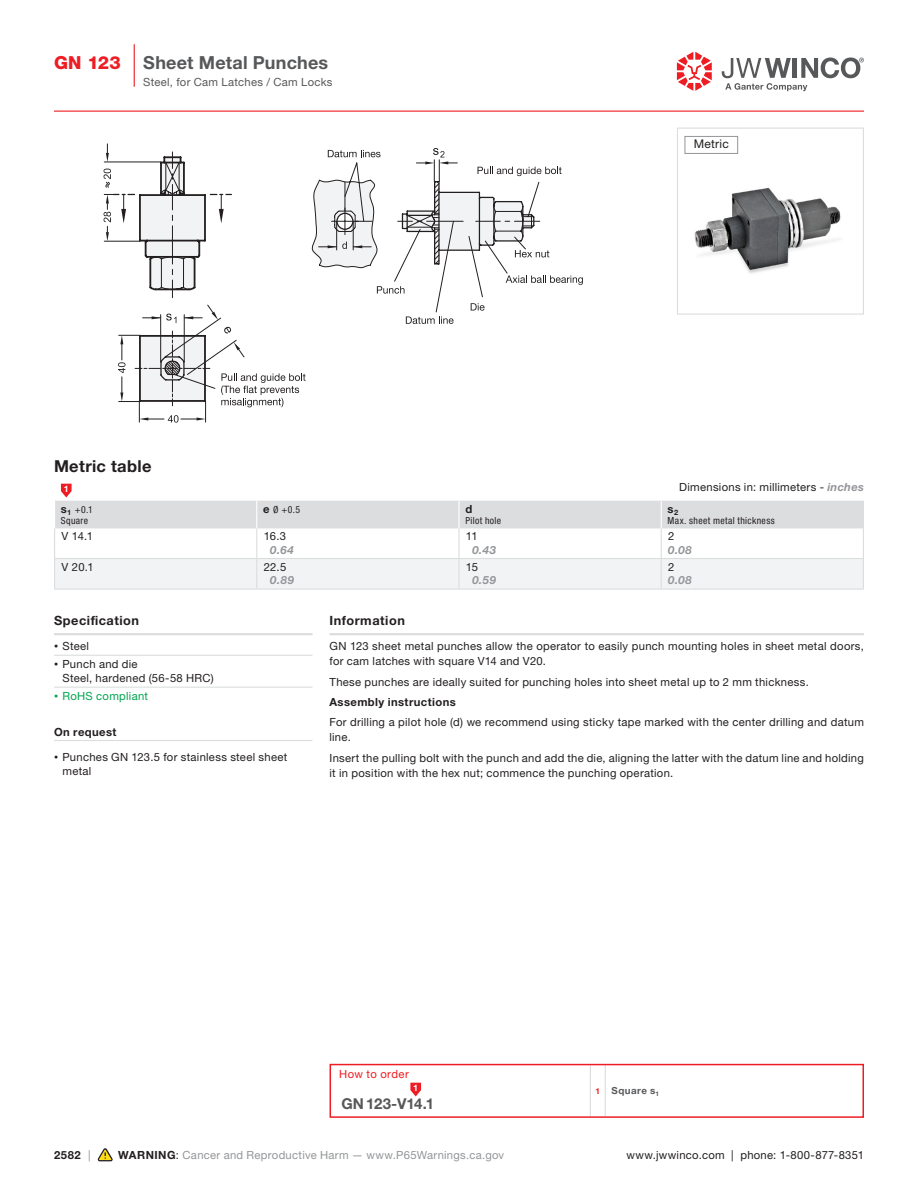
<style>
.page{position:relative;width:918px;height:1188px;background:#fff}
.page>*{position:absolute;margin:0;border:0;box-sizing:border-box;transform-origin:0 0}
.t1{font:700 18px "Helvetica Neue LTW1 G";letter-spacing:.015em;color:#57585a}
.t2{font:800 18px "Helvetica Neue LT Pro";color:#ee1d23}
.t3{font:700 16.5px "Helvetica Neue LTW1 G";letter-spacing:.02em;color:#231f20}
.t4{font:700 15px "Helvetica Neue LTW1 G";letter-spacing:-.01em;color:#57585a}
.t5{font:700 12.75px "Helvetica Neue LTW1 G";letter-spacing:.04em;color:#231f20}
.t6{font:12px "Helvetica Neue LT Pro";letter-spacing:.02em;color:#231f20}
.t7{font:11.25px/15px "Helvetica Neue LTW1 G";letter-spacing:.025em;color:#231f20}
.t8{font:11.25px "Helvetica Neue LT Pro";letter-spacing:.025em;color:#939598}
.t9{font:700 11.25px "Helvetica Neue LTW1 G";letter-spacing:.035em;color:#231f20}
.t10{font:11.25px "Helvetica Neue LTW1 G";letter-spacing:.025em;color:#57585a}
.t11{font:italic 700 11.25px "Helvetica Neue LT Pro";letter-spacing:.07em;color:#939598}
.t12{font:11.25px "Helvetica Neue LTW1 G";letter-spacing:.025em;color:#00a54f}
.t13{font:11.25px "Helvetica Neue LTW1 G";letter-spacing:.035em;color:#ee1d23}
.t14{font:condensed 9.75px/11.2px "Helvetica Neue LT Pro";letter-spacing:.035em;color:#231f20}
.t15{font:700 9.75px "Helvetica Neue LTW1 G";letter-spacing:.045em;color:#57585a}
.t16{font:700 9px "Helvetica Neue LTW1 G";color:#fff}
.s1{font-family:"Helvetica Neue LTW1 G";font-weight:700;font-stretch:normal;font-size:11.25px}
.s2{font-family:"Helvetica Neue LT Pro";font-weight:700;font-style:italic;color:#939598}
.s3{font-size:8.25px}
.s4{font-size:8.25px;color:#ee1d23}
.s5{font-weight:400;color:#939598}
.s6{font-weight:700;color:#231f20}
.s7{color:#231f20}
</style>
<div class="page">
<svg style="left:677px;top:52px;width:35px;height:39px"></svg>
<svg style="left:722px;top:58px;width:142px;height:33px"></svg>
<hr style="left:54px;top:111px;width:810px;height:1px;background:#ee1d23">
<svg style="left:98px;top:1148px;width:15px;height:13px"></svg>
<hr style="left:134px;top:44px;width:1px;height:43px;background:#ee1d23">
<hr style="left:590px;top:1065px;width:1px;height:51px;background:#dcdddf">
<hr style="left:605px;top:1065px;width:1px;height:51px;background:#dcdddf">
<div style="left:330px;top:1064px;width:534px;height:54px;border:2px solid #ee1d23"></div>
<svg style="left:410px;top:1083px;width:11px;height:13px"></svg>
<svg style="left:55px;top:483px;width:808px;height:75px"></svg>
<div style="left:55px;top:559px;width:808px;height:30px;background:#f2f3f4"></div>
<hr style="left:54px;top:528px;width:1px;height:30px;background:#dcdddf">
<hr style="left:256px;top:528px;width:1px;height:30px;background:#dcdddf">
<hr style="left:458px;top:528px;width:2px;height:30px;background:#dcdddf">
<hr style="left:661px;top:528px;width:1px;height:30px;background:#dcdddf">
<hr style="left:863px;top:528px;width:1px;height:30px;background:#dcdddf">
<hr style="left:257px;top:558px;width:202px;height:1px;background:#dcdddf">
<hr style="left:257px;top:589px;width:202px;height:1px;background:#dcdddf">
<hr style="left:256px;top:559px;width:1px;height:30px;background:#dcdddf">
<hr style="left:54px;top:558px;width:203px;height:1px;background:#dcdddf">
<hr style="left:54px;top:589px;width:203px;height:1px;background:#dcdddf">
<hr style="left:54px;top:559px;width:1px;height:30px;background:#dcdddf">
<hr style="left:458px;top:559px;width:2px;height:30px;background:#dcdddf">
<hr style="left:661px;top:559px;width:1px;height:30px;background:#dcdddf">
<hr style="left:459px;top:558px;width:202px;height:1px;background:#dcdddf">
<hr style="left:459px;top:589px;width:202px;height:1px;background:#dcdddf">
<hr style="left:661px;top:558px;width:203px;height:1px;background:#dcdddf">
<hr style="left:863px;top:559px;width:1px;height:30px;background:#dcdddf">
<hr style="left:661px;top:589px;width:203px;height:1px;background:#dcdddf">
<svg style="left:55px;top:484px;width:809px;height:44px"></svg>
<svg style="left:311px;top:162px;width:129px;height:162px"></svg>
<svg style="left:328px;top:150px;width:53px;height:7px"></svg>
<svg style="left:471px;top:303px;width:14px;height:8px"></svg>
<svg style="left:402px;top:148px;width:160px;height:116px"></svg>
<svg style="left:506px;top:275px;width:77px;height:10px"></svg>
<svg style="left:406px;top:316px;width:48px;height:8px"></svg>
<svg style="left:377px;top:286px;width:28px;height:8px"></svg>
<svg style="left:104px;top:144px;width:202px;height:279px"></svg>
<img style="left:684px;top:136px;width:157px;height:137px">
<div style="left:677px;top:128px;width:187px;height:187px;border:1px solid #dcdddf"></div>
<div style="left:685px;top:136px;width:53px;height:18px;border:1px solid #939598"></div>
<hr style="left:330px;top:633px;width:534px;height:2px;background:#dcdddf">
<hr style="left:54px;top:655px;width:259px;height:1px;background:#dcdddf">
<hr style="left:54px;top:687px;width:259px;height:1px;background:#dcdddf">
<hr style="left:54px;top:633px;width:259px;height:2px;background:#dcdddf">
<hr style="left:54px;top:740px;width:259px;height:1px;background:#dcdddf">
<h1 class="t2" style="left:54px;top:52px;width:68px">GN 123</h1>
<h1 class="t1" style="left:143px;top:51px;width:187px">Sheet Metal Punches</h1>
<p class="t10" style="left:143px;top:75px;width:191px">Steel, for Cam Latches / Cam Locks</p>
<h2 class="t3" style="left:54px;top:456px;width:99px">Metric table</h2>
<p class="t16" style="left:64px;top:483px;width:7px">1</p>
<p class="t14" style="left:61px;top:504px;width:33px"><span class="s1">s</span><sub>1</sub> +0.1<br>Square</p>
<p class="t14" style="left:263px;top:504px;width:38px"><span class="s1">e</span> Ø +0.5</p>
<p class="t9" style="left:465px;top:502px;width:8px">d</p>
<p class="t14" style="left:465px;top:515px;width:37px">Pilot hole</p>
<p class="t7" style="left:62px;top:529px;width:33px">V 14.1</p>
<p class="t7" style="left:264px;top:529px;width:24px">16.3</p>
<p class="t11" style="left:270px;top:543px;width:25px">0.64</p>
<p class="t7" style="left:466px;top:529px;width:13px">11</p>
<p class="t11" style="left:472px;top:543px;width:25px">0.43</p>
<p class="t7" style="left:62px;top:559px;width:34px">V 20.1</p>
<p class="t7" style="left:264px;top:559px;width:24px">22.5</p>
<p class="t11" style="left:270px;top:573px;width:25px">0.89</p>
<p class="t7" style="left:466px;top:559px;width:14px">15</p>
<p class="t11" style="left:472px;top:573px;width:25px">0.59</p>
<p class="t5" style="left:54px;top:613px;width:87px">Specification</p>
<p class="t5" style="left:330px;top:613px;width:77px">Information</p>
<p class="t6" style="left:694px;top:137px;width:36px">Metric</p>
<p class="t7" style="left:679px;top:480px;width:186px">Dimensions in: millimeters - <span class="s2">inches</span></p>
<p class="t9" style="left:668px;top:502px;width:12px">s<sub>2</sub></p>
<p class="t14" style="left:668px;top:515px;width:109px">Max. sheet metal thickness</p>
<p class="t7" style="left:668px;top:529px;width:8px">2</p>
<p class="t11" style="left:668px;top:543px;width:25px">0.08</p>
<p class="t7" style="left:668px;top:559px;width:8px">2</p>
<p class="t11" style="left:668px;top:573px;width:25px">0.08</p>
<p class="t7" style="left:54px;top:639px;width:37px"><span class="s3">•</span> Steel</p>
<p class="t7" style="left:63px;top:657px;width:153px;line-height:14.2px;text-indent:-9px"><span class="s3">•</span> Punch and die<br>Steel, hardened (56-58 HRC)</p>
<p class="t12" style="left:54px;top:689px;width:96px"><span class="s3">•</span> RoHS compliant</p>
<p class="t9" style="left:54px;top:725px;width:64px">On request</p>
<p class="t7" style="left:63px;top:750px;width:226px;line-height:14.2px;text-indent:-9px"><span class="s3">•</span> Punches GN 123.5 for stainless steel sheet metal</p>
<p class="t7" style="left:330px;top:639px;width:536px">GN 123 sheet metal punches allow the operator to easily punch mounting holes in sheet metal doors, for cam latches with square V14 and V20.</p>
<p class="t7" style="left:330px;top:674px;width:481px">These punches are ideally suited for punching holes into sheet metal up to 2 mm thickness.</p>
<p class="t9" style="left:330px;top:695px;width:128px">Assembly instructions</p>
<p class="t7" style="left:330px;top:715px;width:536px">For drilling a pilot hole (d) we recommend using sticky tape marked with the center drilling and datum line.</p>
<p class="t7" style="left:330px;top:750px;width:536px">Insert the pulling bolt with the punch and add the die, aligning the latter with the datum line and holding it in position with the hex nut; commence the punching operation.</p>
<p class="t13" style="left:339px;top:1067px;width:71px">How to order</p>
<p class="t16" style="left:413px;top:1082px;width:7px">1</p>
<h3 class="t4" style="left:341px;top:1095px;width:94px">GN 123-V14.1</h3>
<p class="t15" style="left:596px;top:1085px;width:65px"><span class="s4">1</span> Square s<sub>1</sub></p>
<p class="t9" style="left:54px;top:1148px;width:38px">2582 <span class="s5">|</span></p>
<p class="t8" style="left:118px;top:1148px;width:388px"><span class="s6">WARNING</span><span class="s7">:</span> Cancer and Reproductive Harm — www.P65Warnings.ca.gov</p>
<p class="t7" style="left:626px;top:1147px;width:239px">www.jwwinco.com | phone: 1-800-877-8351</p>
</div>
